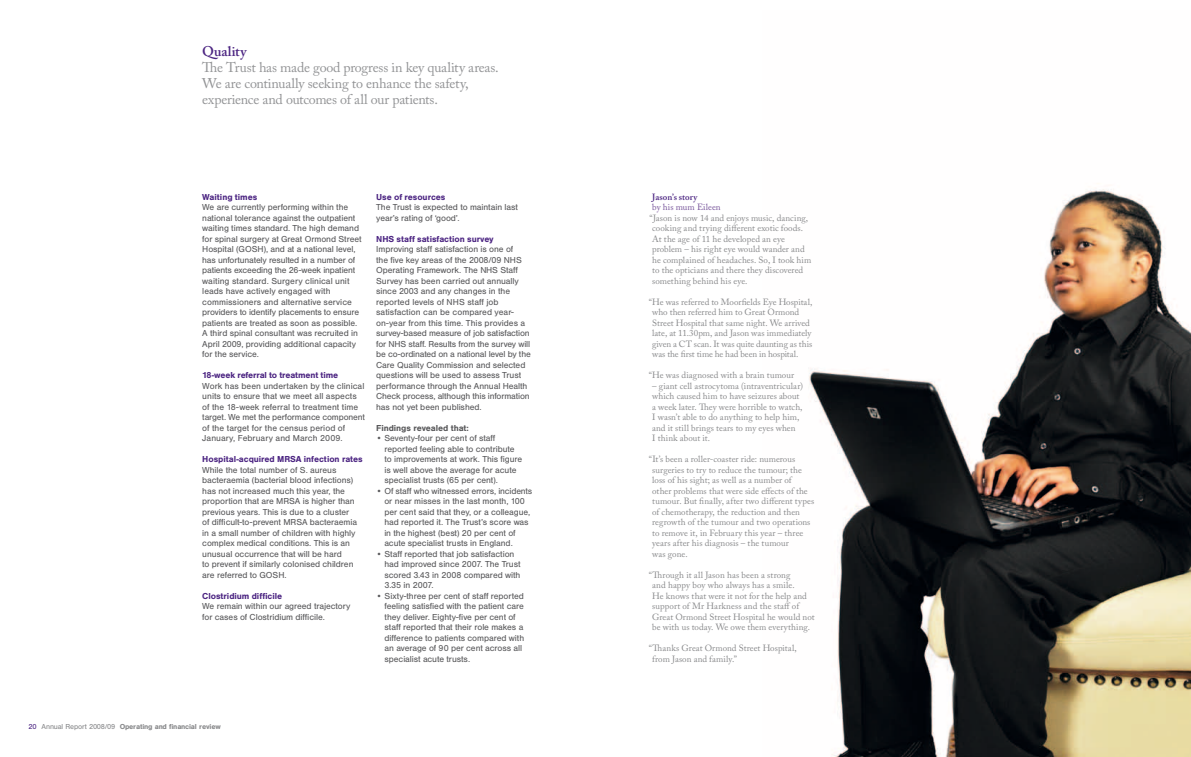
<style>
.page{position:relative;width:1191px;height:757px;background:#fff}
.page>*{position:absolute;margin:0;border:0;box-sizing:border-box;transform-origin:0 0}
.t1{font:14px/16px "Adobe Caslon Pro";letter-spacing:-.015em;color:#929395}
.t2{font:600 14px "Adobe Caslon Pro";letter-spacing:.005em;color:#4c2582}
.t3{font:9px/10.5px "Nimbus San TOT";letter-spacing:-.005em;color:#58585a}
.t4{font:9px/10.5px "Adobe Caslon Pro";letter-spacing:.005em;color:#87888a}
.t5{font:700 9px "Nimbus San TOT";letter-spacing:-.005em;color:#4c2582}
.t6{font:700 9px "Nimbus San TOT";letter-spacing:-.005em;color:#58585a}
.t7{font:9px "Adobe Caslon Pro";color:#765399}
.t8{font:600 9px "Adobe Caslon Pro";letter-spacing:.005em;color:#4c2582}
.t9{font:700 7.5px "Nimbus San TOT";letter-spacing:-.02em;color:#87888a}
.s1{font-weight:400;color:#4c2582}
.s2{font-weight:400}
</style>
<div class="page">
<img style="left:809px;top:189px;width:382px;height:568px">
<h1 class="t2" style="left:202px;top:43px;width:46px">Quality</h1>
<h1 class="t1" style="left:202px;top:59px;width:298px">The Trust has made good progress in key quality areas.<br>We are continually seeking to enhance the safety, experience and outcomes of all our patients.</h1>
<p class="t5" style="left:202px;top:191px;width:57px">Waiting times</p>
<p class="t3" style="left:202px;top:202px;width:161px">We are currently performing within the national tolerance against the outpatient waiting times standard. The high demand for spinal surgery at Great Ormond Street Hospital (GOSH), and at a national level, has unfortunately resulted in a number of patients exceeding the 26-week inpatient waiting standard. Surgery clinical unit leads have actively engaged with commissioners and alternative service providers to identify placements to ensure patients are treated as soon as possible.<br>A third spinal consultant was recruited in April 2009, providing additional capacity for the service.</p>
<p class="t5" style="left:202px;top:370px;width:137px">18-week referral to treatment time</p>
<p class="t3" style="left:202px;top:380px;width:164px">Work has been undertaken by the clinical units to ensure that we meet all aspects of the 18-week referral to treatment time target. We met the performance component of the target for the census period of January, February and March 2009.</p>
<p class="t5" style="left:202px;top:454px;width:162px">Hospital-acquired MRSA infection rates</p>
<p class="t3" style="left:202px;top:464px;width:156px">While the total number of S. aureus bacteraemia (bacterial blood infections) has not increased much this year, the proportion that are MRSA is higher than previous years. This is due to a cluster of difficult-to-prevent MRSA bacteraemia in a small number of children with highly complex medical conditions. This is an unusual occurrence that will be hard<br>to prevent if similarly colonised children are referred to GOSH.</p>
<p class="t5" style="left:202px;top:591px;width:81px">Clostridium difficile</p>
<p class="t3" style="left:202px;top:601px;width:150px">We remain within our agreed trajectory for cases of Clostridium difficile.</p>
<p class="t5" style="left:376px;top:192px;width:71px">Use of resources</p>
<p class="t3" style="left:376px;top:202px;width:143px">The Trust is expected to maintain last year’s rating of ‘good’.</p>
<p class="t5" style="left:376px;top:234px;width:119px">NHS staff satisfaction survey</p>
<p class="t3" style="left:376px;top:244px;width:156px">Improving staff satisfaction is one of<br>the five key areas of the 2008/09 NHS Operating Framework. The NHS Staff Survey has been carried out annually since 2003 and any changes in the reported levels of NHS staff job satisfaction can be compared year&shy;on-year from this time. This provides a survey-based measure of job satisfaction for NHS staff. Results from the survey will be co-ordinated on a national level by the Care Quality Commission and selected questions will be used to assess Trust performance through the Annual Health Check process, although this information has not yet been published.</p>
<p class="t6" style="left:376px;top:423px;width:94px">Findings revealed that:</p>
<p class="t3" style="left:384px;top:433px;width:139px;text-indent:-8px">• Seventy-four per cent of staff reported feeling able to contribute to improvements at work. This figure is well above the average for acute specialist trusts (65 per cent).</p>
<p class="t3" style="left:384px;top:486px;width:149px;text-indent:-8px">• Of staff who witnessed errors, incidents or near misses in the last month, 100 per cent said that they, or a colleague, had reported it. The Trust’s score was in the highest (best) 20 per cent of acute specialist trusts in England.</p>
<p class="t3" style="left:384px;top:549px;width:137px;text-indent:-8px">• Staff reported that job satisfaction had improved since 2007. The Trust scored 3.43 in 2008 compared with<br>3.35 in 2007.</p>
<p class="t3" style="left:384px;top:591px;width:141px;text-indent:-8px">• Sixty-three per cent of staff reported feeling satisfied with the patient care they deliver. Eighty-five per cent of staff reported that their role makes a difference to patients compared with an average of 90 per cent across all specialist acute trusts.</p>
<p class="t9" style="left:28px;top:722px;width:194px"><span class="s1">20</span> <span class="s2">Annual Report 2008/09</span> Operating and financial review</p>
<p class="t8" style="left:652px;top:191px;width:47px">Jason’s story</p>
<p class="t7" style="left:652px;top:202px;width:70px">by his mum Eileen</p>
<p class="t4" style="left:649px;top:212px;width:163px">“Jason is now 14 and enjoys music, dancing, cooking and trying different exotic foods.<br>At the age of 11 he developed an eye problem – his right eye would wander and he complained of headaches. So, I took him to the opticians and there they discovered something behind his eye.</p>
<p class="t4" style="left:652px;top:296px;width:162px;text-indent:-3px">“He was referred to Moorfields Eye Hospital, who then referred him to Great Ormond Street Hospital that same night. We arrived late, at 11.30pm, and Jason was immediately given a CT scan. It was quite daunting as this was the first time he had been in hospital.</p>
<p class="t4" style="left:649px;top:370px;width:147px">“He was diagnosed with a brain tumour</p>
<p class="t4" style="left:652px;top:380px;width:152px">– giant cell astrocytoma (intraventricular) which caused him to have seizures about a week later. They were horrible to watch, I wasn’t able to do anything to help him, and it still brings tears to my eyes when<br>I think about it.</p>
<p class="t4" style="left:652px;top:454px;width:164px;text-indent:-3px">“It’s been a roller-coaster ride: numerous surgeries to try to reduce the tumour; the loss of his sight; as well as a number of<br>other problems that were side effects of the tumour. But finally, after two different types of chemotherapy, the reduction and then regrowth of the tumour and two operations to remove it, in February this year – three years after his diagnosis – the tumour<br>was gone.</p>
<p class="t4" style="left:652px;top:569px;width:164px;text-indent:-3px">“Through it all Jason has been a strong<br>and happy boy who always has a smile.<br>He knows that were it not for the help and support of Mr Harkness and the staff of Great Ormond Street Hospital he would not be with us today. We owe them everything.</p>
<p class="t4" style="left:652px;top:643px;width:146px;text-indent:-3px">“Thanks Great Ormond Street Hospital, from Jason and family.”</p>
</div>
